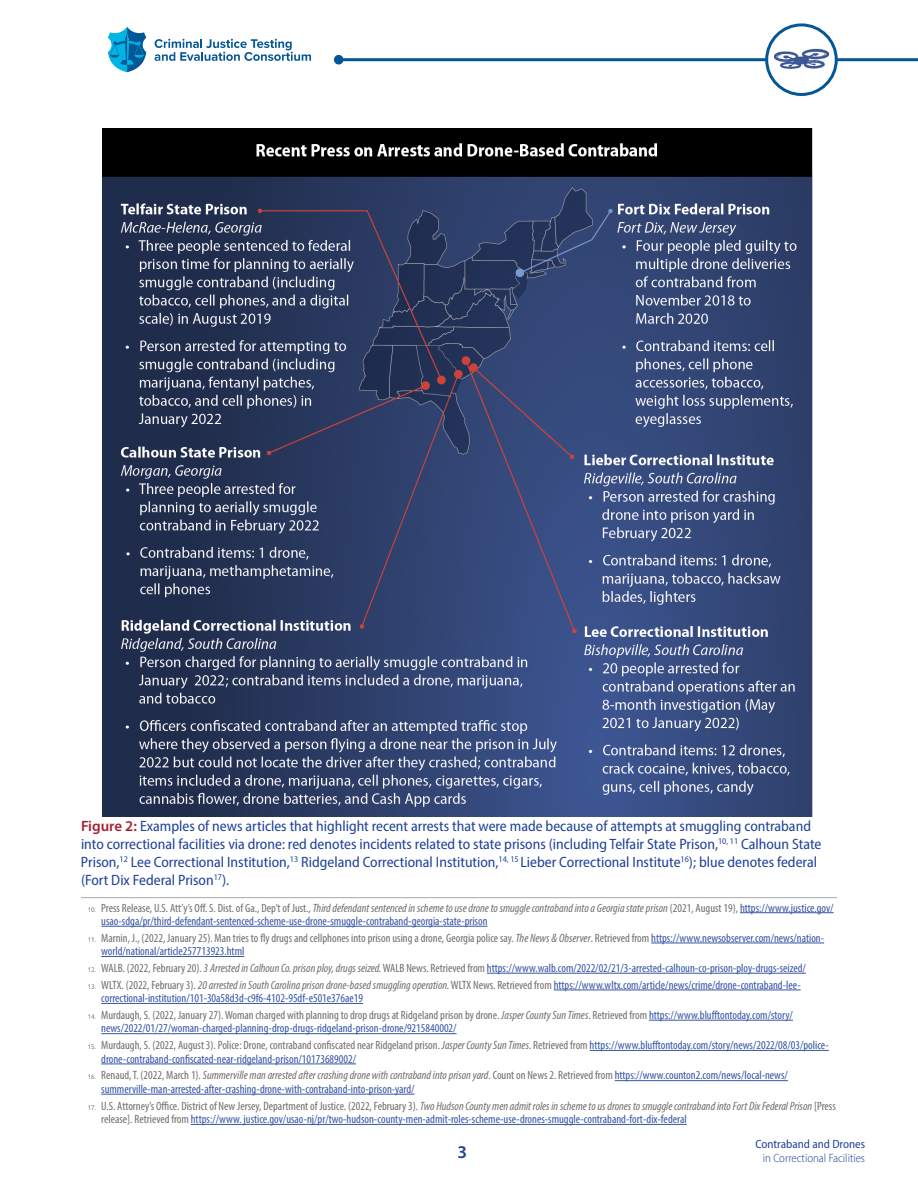
<style>
.page{position:relative;width:918px;height:1188px;background:#fff}
.page>*{position:absolute;margin:0;border:0;box-sizing:border-box;transform-origin:0 0}
.t1{font:600 18px "Myriad Pro";color:#1f419a}
.t2{font:semi-condensed 15px/18px "Myriad Pro";color:#1f419a}
.t3{font:condensed 12px/13.5px "Myriad Pro";color:#3554a4}
.t4{font:condensed 12px/13.5px "Myriad Pro";color:#726d6c}
.t5{font:300 semi-condensed 12px "Myriad Pro";color:#1f419a}
.t6{font:semi-condensed 12px "Myriad Pro";color:#1f419a}
.s1{font-weight:600;font-stretch:normal;color:#a62035}
.s2{font-family:"Gill Sans Nova";font-stretch:normal;font-size:7.05px;color:#726d6c}
.s3{color:#726d6c}
.s4{font-style:italic;color:#726d6c}
.s5{font-family:"Gill Sans Nova";font-stretch:normal;font-size:7.05px}
.s6{font-style:italic}
.s7{color:#3554a4}
</style>
<div class="page">
<hr style="left:339px;top:58px;width:579px;height:3px;background:#035796">
<div style="left:334px;top:55px;width:10px;height:10px;background:#035796;border-radius:50%"></div>
<svg style="left:155px;top:39px;width:156px;height:22px"></svg>
<svg style="left:108px;top:27px;width:38px;height:45px"></svg>
<img style="left:767px;top:25px;width:69px;height:69px;border-radius:35px">
<div style="left:765px;top:23px;width:73px;height:73px;border:3px solid #035796;border-radius:50%"></div>
<hr style="left:81px;top:897px;width:756px;height:1px;background:#a9a8aa">
<hr style="left:740px;top:912px;width:94px;height:1px;background:#3554a4">
<hr style="left:101px;top:926px;width:387px;height:1px;background:#3554a4">
<hr style="left:651px;top:943px;width:173px;height:1px;background:#3554a4">
<hr style="left:101px;top:956px;width:143px;height:1px;background:#3554a4">
<hr style="left:487px;top:973px;width:319px;height:1px;background:#3554a4">
<hr style="left:554px;top:990px;width:247px;height:1px;background:#3554a4">
<hr style="left:101px;top:1003px;width:262px;height:1px;background:#3554a4">
<hr style="left:649px;top:1020px;width:144px;height:1px;background:#3554a4">
<hr style="left:101px;top:1033px;width:356px;height:1px;background:#3554a4">
<hr style="left:590px;top:1050px;width:239px;height:1px;background:#3554a4">
<hr style="left:101px;top:1064px;width:255px;height:1px;background:#3554a4">
<hr style="left:615px;top:1080px;width:173px;height:1px;background:#3554a4">
<hr style="left:101px;top:1094px;width:314px;height:1px;background:#3554a4">
<hr style="left:191px;top:1124px;width:496px;height:1px;background:#3554a4">
<img style="left:103px;top:129px;width:709px;height:687px">
<p class="t2" style="left:81px;top:817px;width:742px"><span class="s1">Figure 2:</span> Examples of news articles that highlight recent arrests that were made because of attempts at smuggling contraband into correctional facilities via drone: red denotes incidents related to state prisons (including Telfair State Prison,<sup>10,</sup> <sup>11</sup> Calhoun State Prison,<sup>12</sup> Lee Correctional Institution,<sup>13</sup> Ridgeland Correctional Institution,<sup>14,</sup> <sup>15</sup> Lieber Correctional Institute<sup>16</sup>); blue denotes federal (Fort Dix Federal Prison<sup>17</sup>).</p>
<p class="t3" style="left:101px;top:901px;width:734px;text-indent:-14px"><span class="s2">10.</span> <span class="s3">Press Release, U.S. Att’y’s Off. S. Dist. of Ga., Dep’t of Just.,</span> <span class="s4">Third defendant sentenced in scheme to use drone to smuggle contraband into a Georgia state prison</span> <span class="s3">(2021, August 19),</span> https://www.justice.gov/ usao-sdga/pr/third-defendant-sentenced-scheme-use-drone-smuggle-contraband-georgia-state-prison</p>
<p class="t4" style="left:101px;top:931px;width:724px;text-indent:-14px"><span class="s5">11.</span> Marnin, J., (2022, January 25). Man tries to fly drugs and cellphones into prison using a drone, Georgia police say. <span class="s6">The News &amp; Observer</span>. Retrieved from <span class="s7">https://www.newsobserver.com/news/nation&shy;world/national/article257713923.html</span></p>
<p class="t3" style="left:88px;top:961px;width:720px"><span class="s2">12.</span> <span class="s3">WALB. (2022, February 20).</span> <span class="s4">3 Arrested in Calhoun Co. prison ploy, drugs seized.</span> <span class="s3">WALB News. Retrieved from</span> https://www.walb.com/2022/02/21/3-arrested-calhoun-co-prison-ploy-drugs-seized/</p>
<p class="t3" style="left:101px;top:978px;width:701px;text-indent:-14px"><span class="s2">13.</span> <span class="s3">WLTX. (2022, February 3).</span> <span class="s4">20 arrested in South Carolina prison drone-based smuggling operation.</span> <span class="s3">WLTX News. Retrieved from</span> https://www.wltx.com/article/news/crime/drone-contraband-lee&shy;correctional-institution/101-30a58d3d-c9f6-4102-95df-e501e376ae19</p>
<p class="t3" style="left:101px;top:1008px;width:693px;text-indent:-14px"><span class="s2">14.</span> <span class="s3">Murdaugh, S. (2022, January 27). Woman charged with planning to drop drugs at Ridgeland prison by drone.</span> <span class="s4">Jasper County Sun Times</span><span class="s3">. Retrieved from</span> https://www.blufftontoday.com/story/ news/2022/01/27/woman-charged-planning-drop-drugs-ridgeland-prison-drone/9215840002/</p>
<p class="t3" style="left:101px;top:1038px;width:729px;text-indent:-14px"><span class="s2">15.</span> <span class="s3">Murdaugh, S. (2022, August 3). Police: Drone, contraband confiscated near Ridgeland prison.</span> <span class="s4">Jasper County Sun Times</span><span class="s3">. Retrieved from</span> https://www.blufftontoday.com/story/news/2022/08/03/police&shy;drone-contraband-confiscated-near-ridgeland-prison/10173689002/</p>
<p class="t3" style="left:101px;top:1069px;width:688px;text-indent:-14px"><span class="s2">16.</span> <span class="s3">Renaud, T. (2022, March 1).</span> <span class="s4">Summerville man arrested after crashing drone with contraband into prison yard</span><span class="s3">. Count on News 2. Retrieved from</span> https://www.counton2.com/news/local-news/ summerville-man-arrested-after-crashing-drone-with-contraband-into-prison-yard/</p>
<p class="t3" style="left:101px;top:1099px;width:736px;text-indent:-14px"><span class="s2">17.</span> <span class="s3">U.S. Attorney’s Office. District of New Jersey, Department of Justice. (2022, February 3).</span> <span class="s4">Two Hudson County men admit roles in scheme to us drones to smuggle contraband into Fort Dix Federal Prison</span> <span class="s3">[Press release]. Retrieved from</span> https://www. justice.gov/usao-nj/pr/two-hudson-county-men-admit-roles-scheme-use-drones-smuggle-contraband-fort-dix-federal</p>
<h1 class="t1" style="left:458px;top:1141px;width:11px">3</h1>
<p class="t6" style="left:755px;top:1136px;width:111px">Contraband and Drones</p>
<p class="t5" style="left:763px;top:1151px;width:104px">in Correctional Facilities</p>
</div>
